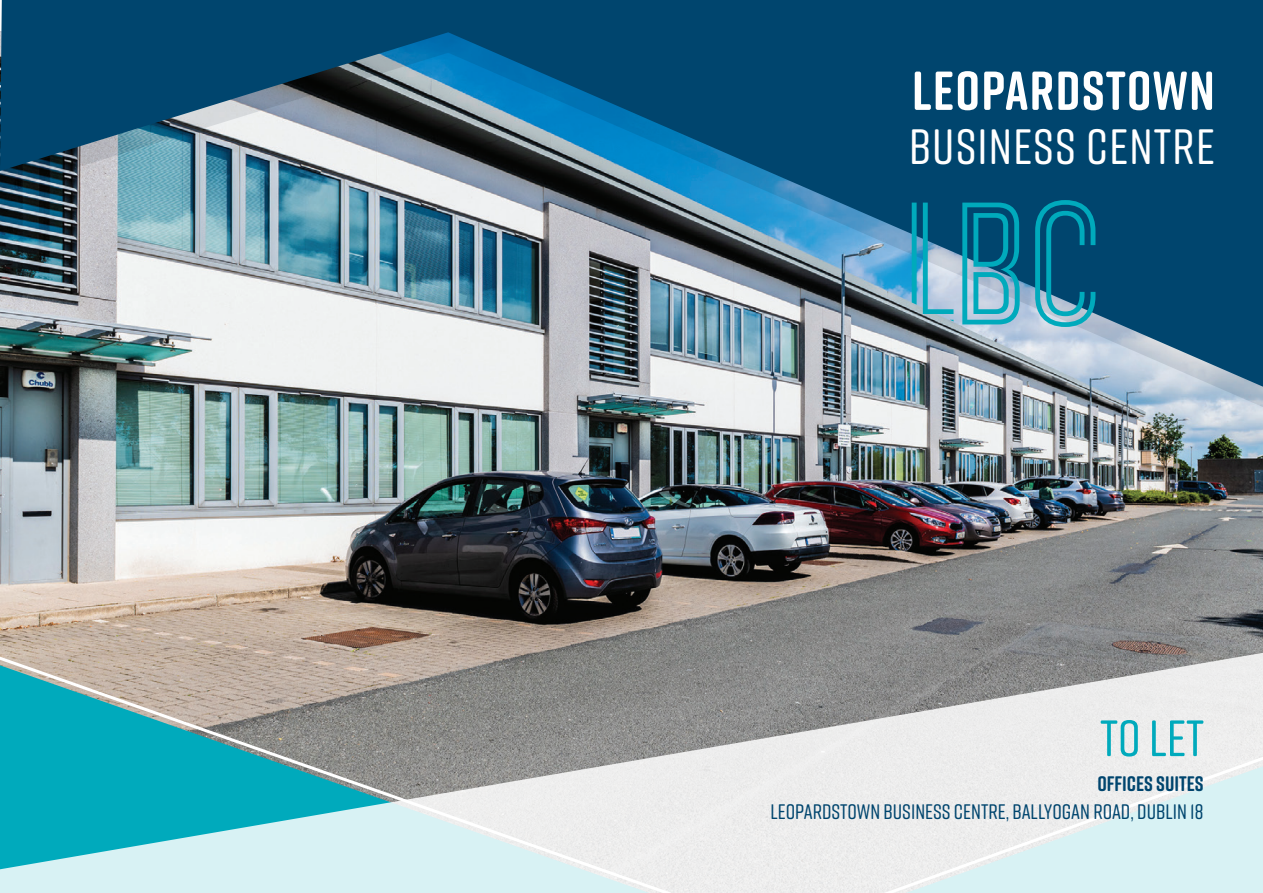
<style>
.page{position:relative;width:1263px;height:893px;background:#fff}
.page>*{position:absolute;margin:0;border:0;box-sizing:border-box;transform-origin:0 0}
.Heading{font:700 54.75px "Rift Soft";letter-spacing:.025em;color:#fff}
.Heading-2{font:500 51px "Rift Soft";color:#00aabc}
.Heading-3{font:500 49.5px "Rift Soft";letter-spacing:.025em;color:#fff}
.Heading-4{font:500 21px "Rift Soft";color:#00456e}
.Heading-5{font:700 21px "Rift Soft";color:#00456e}
</style>
<div class="page">
<img style="left:761px;top:412px;width:502px;height:239px">
<svg style="left:761px;top:651px;width:502px;height:242px;background:#bbb"></svg>
<svg style="left:777px;top:737px;width:486px;height:156px"></svg>
<img style="left:761px;top:387px;width:502px;height:25px">
<img style="left:0;top:0;width:1263px;height:387px">
<img style="left:0;top:351px;width:761px;height:542px">
<svg style="left:912px;top:203px;width:41px;height:118px;background:#559ab4"></svg>
<svg style="left:962px;top:200px;width:133px;height:127px;background:#267f9c"></svg>
<p class="Heading" style="left:912px;top:52px;width:304px">LEOPARDSTOWN</p>
<p class="Heading-3" style="left:909px;top:112px;width:307px">BUSINESS CENTRE</p>
<p class="Heading-2" style="left:1100px;top:702px;width:105px">TO LET</p>
<p class="Heading-5" style="left:1097px;top:768px;width:108px">OFFICES SUITES</p>
<p class="Heading-4" style="left:770px;top:797px;width:434px">LEOPARDSTOWN BUSINESS CENTRE, BALLYOGAN ROAD, DUBLIN 18</p>
</div>
